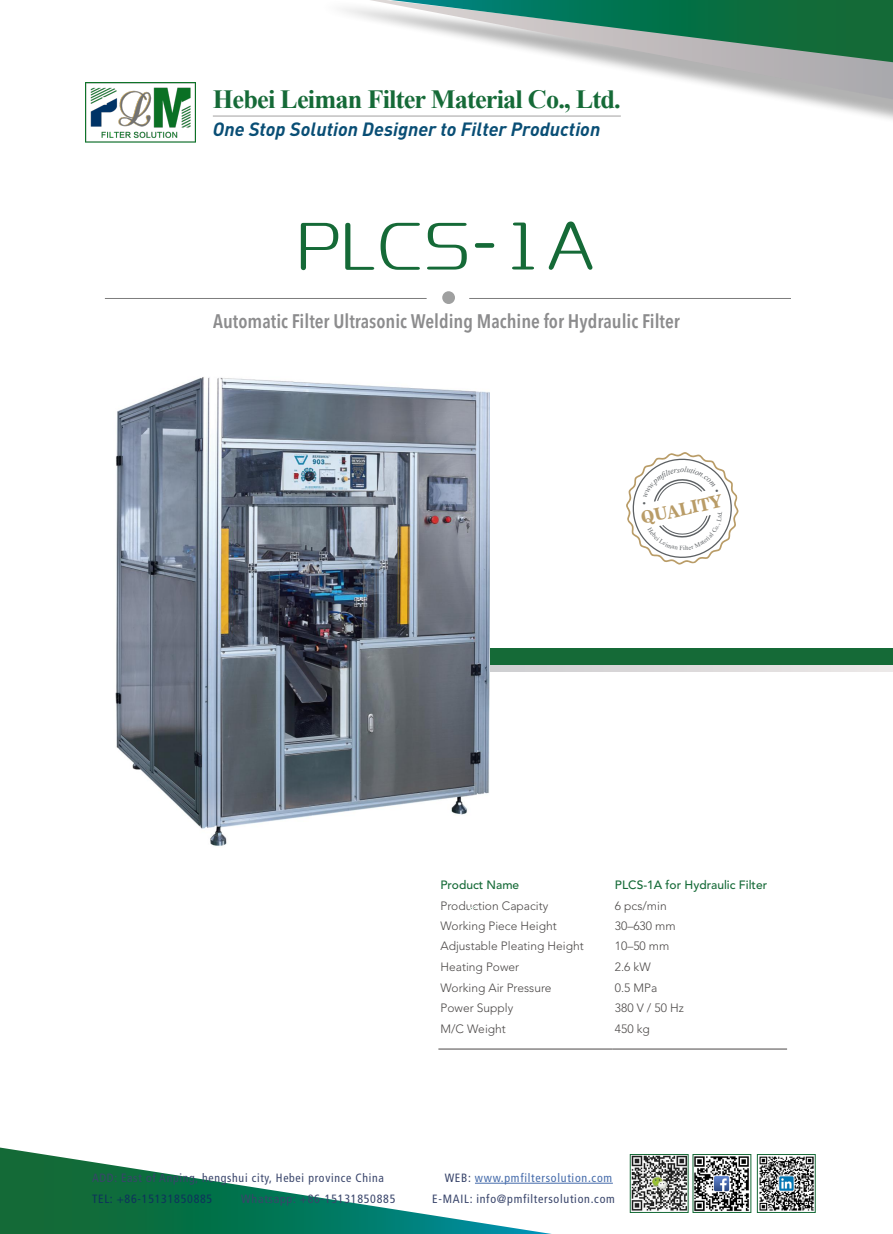
<style>
.page{position:relative;width:893px;height:1234px;background:#fff}
.page>*{position:absolute;margin:0;border:0;box-sizing:border-box;transform-origin:0 0}
.t1{font:57px "Dream Font Xiaoyu GB Light";color:#156a37}
.t2{font:700 26.25px "Times New Roman";letter-spacing:-.03em;color:#156a37}
.t3{font:600 condensed 19.5px "Avenir Next LT Pro";color:#3f3f41}
.t4{font:italic 700 18.9px "DIN";color:#094e75}
.t5{font:17.1px "News 706 BT Bold C";color:#b99c67}
.t6{font:300 12px "Avenir LT Std";color:#4c4948}
.t7{font:condensed 12px "Frutiger";letter-spacing:.06em;color:#39456b}
.t8{font:500 12px "Avenir LT Std";color:#156a37}
.t9{font:condensed 12px "Frutiger";letter-spacing:.06em;color:#466cab}
.t10{font:condensed 12px "Frutiger";letter-spacing:.06em;color:#0e325c}
.s1{color:#39456b}
</style>
<div class="page">
<img style="left:85px;top:83px;width:111px;height:60px">
<hr style="left:213px;top:116px;width:408px;height:1px;background:#4c4948">
<div style="left:318px;top:0;width:575px;height:131px;background:#000;opacity:.75"></div>
<svg style="left:341px;top:64px;width:552px;height:47px"></svg>
<svg style="left:0;top:1147px;width:568px;height:86px"></svg>
<svg style="left:318px;top:0;width:575px;height:64px"></svg>
<img style="left:759px;top:1156px;width:54px;height:54px">
<div style="left:757px;top:1154px;width:58px;height:58px;border:1px solid #156a37"></div>
<img style="left:695px;top:1156px;width:54px;height:54px">
<div style="left:693px;top:1154px;width:58px;height:58px;border:1px solid #156a37"></div>
<img style="left:632px;top:1156px;width:54px;height:54px">
<div style="left:630px;top:1154px;width:58px;height:58px;border:1px solid #156a37"></div>
<hr style="left:475px;top:1182px;width:138px;height:1px;background:#466cab">
<svg style="left:489px;top:664px;width:404px;height:7px;background:#c0cac4"></svg>
<div style="left:476px;top:648px;width:417px;height:16px;background:#156a37"></div>
<hr style="left:105px;top:298px;width:322px;height:1px;background:#000">
<hr style="left:469px;top:298px;width:322px;height:1px;background:#000">
<div style="left:442px;top:291px;width:13px;height:13px;background:#9fa0a0;border-radius:50%"></div>
<hr style="left:438px;top:1048px;width:175px;height:1px;background:#4c4948">
<hr style="left:613px;top:1048px;width:174px;height:1px;background:#4c4948">
<img style="left:115px;top:377px;width:374px;height:469px">
<svg style="left:626px;top:452px;width:112px;height:112px"></svg>
<h2 class="t2" style="left:213px;top:81px;width:409px">Hebei Leiman Filter Material Co., Ltd.</h2>
<h3 class="t4" style="left:213px;top:117px;width:389px">One Stop Solution Designer to Filter Production</h3>
<h1 class="t1" style="left:297px;top:213px;width:301px">PLCS-1A</h1>
<h3 class="t3" style="left:213px;top:309px;width:468px">Automatic Filter Ultrasonic Welding Machine for Hydraulic Filter</h3>
<h3 class="t5" style="left:639px;top:508px;width:84px;rotate:-12deg">QUALITY</h3>
<p class="t8" style="left:440px;top:877px;width:80px">Product Name</p>
<p class="t8" style="left:615px;top:877px;width:154px">PLCS-1A for Hydraulic Filter</p>
<p class="t6" style="left:440px;top:898px;width:109px">Production Capacity</p>
<p class="t6" style="left:615px;top:898px;width:53px">6 pcs/min</p>
<p class="t6" style="left:440px;top:919px;width:118px">Working Piece Height</p>
<p class="t6" style="left:615px;top:919px;width:62px">30–630 mm</p>
<p class="t6" style="left:440px;top:938px;width:145px">Adjustable Pleating Height</p>
<p class="t6" style="left:615px;top:938px;width:56px">10–50 mm</p>
<p class="t6" style="left:440px;top:959px;width:80px">Heating Power</p>
<p class="t6" style="left:615px;top:959px;width:37px">2.6 kW</p>
<p class="t6" style="left:440px;top:980px;width:112px">Working Air Pressure</p>
<p class="t6" style="left:615px;top:980px;width:44px">0.5 MPa</p>
<p class="t6" style="left:440px;top:1000px;width:74px">Power Supply</p>
<p class="t6" style="left:615px;top:1000px;width:71px">380 V / 50 Hz</p>
<p class="t6" style="left:440px;top:1021px;width:67px">M/C Weight</p>
<p class="t6" style="left:615px;top:1021px;width:36px">450 kg</p>
<p class="t7" style="left:92px;top:1170px;width:293px">ADD: East of Anping, hengshui city, Hebei province China</p>
<p class="t9" style="left:445px;top:1170px;width:169px"><span class="s1">WEB:</span> www.pmfiltersolution.com</p>
<p class="t10" style="left:92px;top:1191px;width:122px">TEL: +86-15131850885</p>
<p class="t7" style="left:241px;top:1191px;width:156px">Whatsapp: +86-15131850885</p>
<p class="t7" style="left:432px;top:1191px;width:184px">E-MAIL: info@pmfiltersolution.com</p>
</div>
